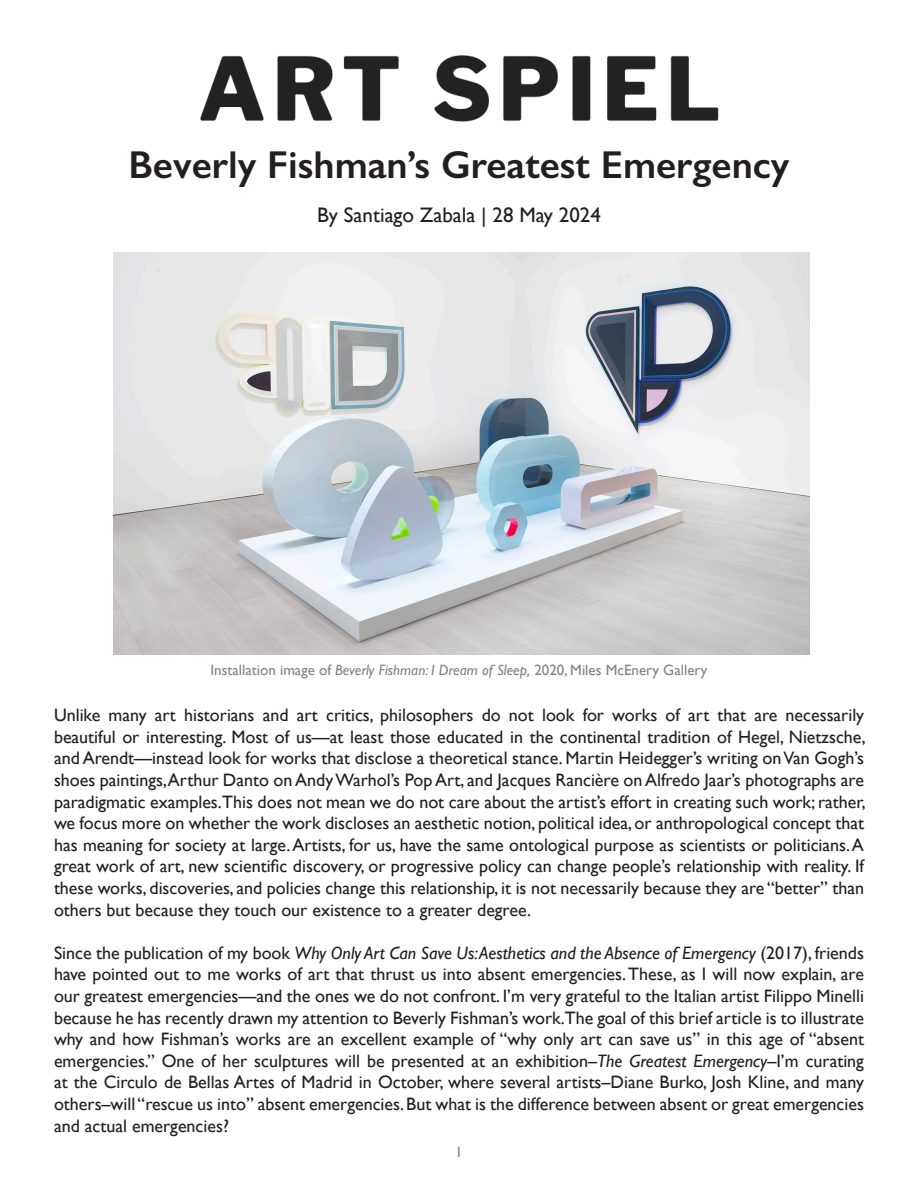
<style>
.page{position:relative;width:918px;height:1188px;background:#fff}
.page>*{position:absolute;margin:0;border:0;box-sizing:border-box;transform-origin:0 0}
.t1{font:600 39px "Gill Sans";color:#231f20}
.t2{font:21px "Gill Sans";color:#231f20}
.t3{font:18px/21.6px "Gill Sans";color:#231f20;text-align:justify}
.t4{font:15px "Gill Sans";color:#808285}
.s1{font-style:italic}
</style>
<div class="page">
<img style="left:200px;top:55px;width:519px;height:67px">
<img style="left:114px;top:253px;width:696px;height:402px">
<p class="t1" style="left:128px;top:141px;width:662px">Beverly Fishman’s Greatest Emergency</p>
<p class="t2" style="left:317px;top:202px;width:285px">By Santiago Zabala | 28 May 2024</p>
<p class="t4" style="left:210px;top:661px;width:499px">Installation image of <span class="s1">Beverly Fishman: I Dream of Sleep,</span> 2020, Miles McEnery Gallery</p>
<p class="t3" style="left:54px;top:704px;width:813px">Unlike many art historians and art critics, philosophers do not look for works of art that are necessarily beautiful or interesting. Most of us—at least those educated in the continental tradition of Hegel, Nietzsche, and Arendt—instead look for works that disclose a theoretical stance. Martin Heidegger’s writing on Van Gogh’s shoes paintings,Arthur Danto on Andy Warhol’s Pop Art, and Jacques Rancière on Alfredo Jaar’s photographs are paradigmatic examples.This does not mean we do not care about the artist’s effort in creating such work; rather, we focus more on whether the work discloses an aesthetic notion, political idea, or anthropological concept that has meaning for society at large. Artists, for us, have the same ontological purpose as scientists or politicians. A great work of art, new scientific discovery, or progressive policy can change people’s relationship with reality. If these works, discoveries, and policies change this relationship, it is not necessarily because they are “better” than others but because they touch our existence to a greater degree.</p>
<p class="t3" style="left:54px;top:942px;width:812px">Since the publication of my book <span class="s1">Why Only Art Can Save Us: Aesthetics and the Absence of Emergency</span> (2017), friends have pointed out to me works of art that thrust us into absent emergencies. These, as I will now explain, are our greatest emergencies—and the ones we do not confront. I’m very grateful to the Italian artist Filippo Minelli because he has recently drawn my attention to Beverly Fishman’s work.The goal of this brief article is to illustrate why and how Fishman’s works are an excellent example of “why only art can save us” in this age of “absent emergencies.” One of her sculptures will be presented at an exhibition–<span class="s1">The Greatest Emergency</span>–I’m curating at the Circulo de Bellas Artes of Madrid in October, where several artists–Diane Burko, Josh Kline, and many others–will “rescue us into” absent emergencies. But what is the difference between absent or great emergencies and actual emergencies?</p>
<p class="t4" style="left:455px;top:1143px;width:9px">1</p>
</div>
